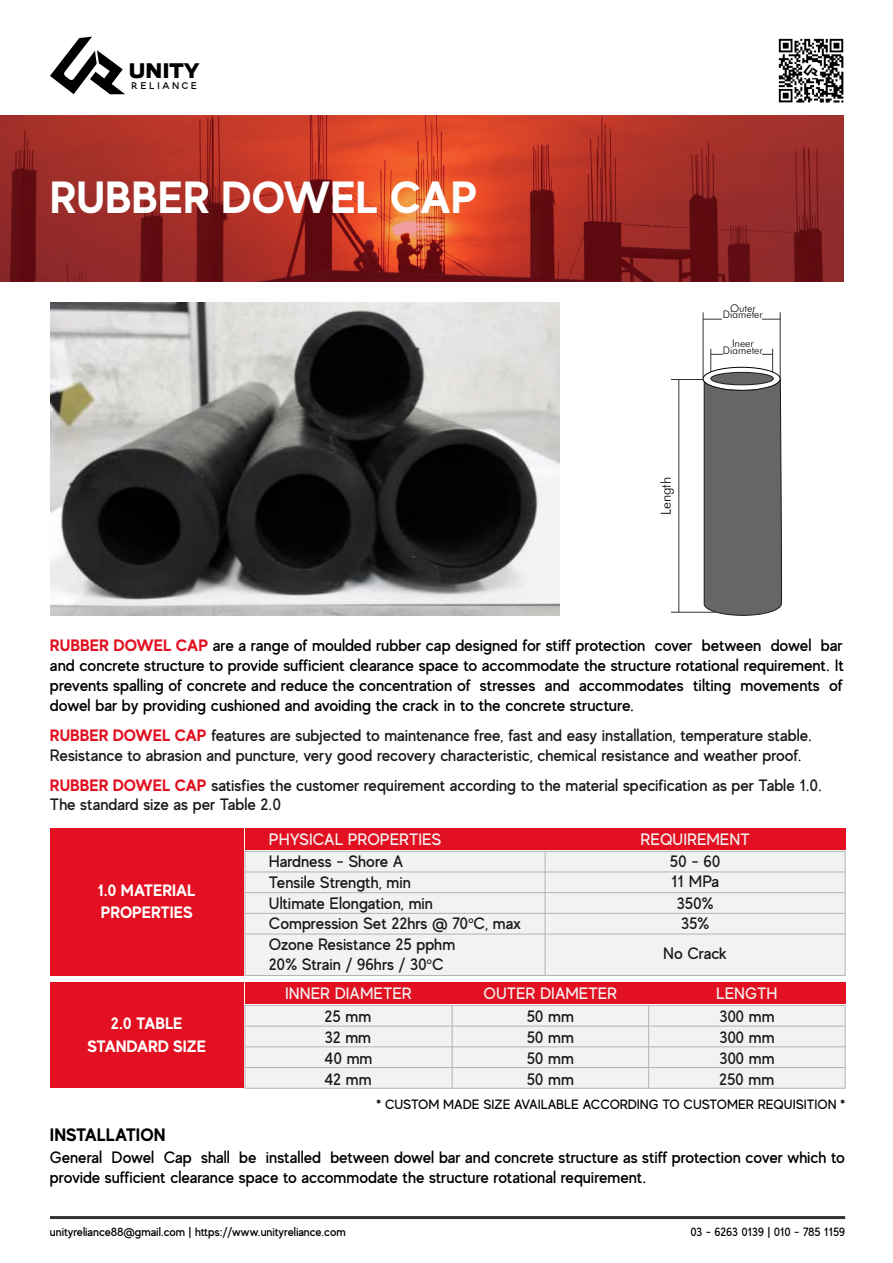
<style>
.page{position:relative;width:893px;height:1263px;background:#fff}
.page>*{position:absolute;margin:0;border:0;box-sizing:border-box;transform-origin:0 0}
.t1{font:700 45px "MADE Evolve Sans";color:#fff}
.t2{font:900 19.95px "Ford Antenna";color:#000}
.t3{font:700 18px "MADE Evolve Sans";color:#000}
.t4{font:17.25px "Blooming Elegant Sans";letter-spacing:.14em;color:#000}
.t5{font:500 16.5px/19.8px "MADE Evolve Sans";letter-spacing:-.005em;color:#000}
.t6{font:500 16.5px/21px "MADE Evolve Sans";letter-spacing:-.005em;color:#1a1a1a}
.t7{font:500 16.5px "MADE Evolve Sans";color:#f2f2f2}
.t8{font:700 16.5px/22.5px "MADE Evolve Sans";color:#fff}
.t9{font:300 13.95px "Futura BT";color:#000}
.t10{font:500 13.5px "MADE Evolve Sans";color:#000}
.t11{font:500 12px "MADE Evolve Sans";letter-spacing:-.005em;color:#000}
.t12{font:500 12px "MADE Evolve Sans";letter-spacing:-.025em;color:#000}
.t13{font:300 10.5px "Futura BT";color:#000}
.s1{font-weight:700;color:#e21020}
</style>
<div class="page">
<hr style="left:50px;top:1216px;width:795px;height:3px;background:#333">
<svg style="left:50px;top:37px;width:75px;height:57px"></svg>
<img style="left:778px;top:38px;width:66px;height:65px">
<svg style="left:0;top:116px;width:844px;height:166px;background:#a63025"></svg>
<img style="left:50px;top:303px;width:510px;height:312px">
<hr style="left:671px;top:612px;width:44px;height:1px;background:#333">
<hr style="left:671px;top:379px;width:32px;height:1px;background:#333">
<hr style="left:678px;top:379px;width:1px;height:233px;background:#333">
<hr style="left:780px;top:312px;width:1px;height:66px;background:#333">
<hr style="left:703px;top:312px;width:1px;height:66px;background:#333">
<svg style="left:762px;top:349px;width:11px;height:23px"></svg>
<svg style="left:710px;top:349px;width:13px;height:23px"></svg>
<svg style="left:762px;top:319px;width:19px;height:1px"></svg>
<svg style="left:703px;top:319px;width:19px;height:1px"></svg>
<div style="left:703px;top:367px;width:78px;height:24px;border:1px solid #000;border-radius:50%"></div>
<div style="left:711px;top:372px;width:62px;height:13px;background:#666;border-radius:50%"></div>
<div style="left:710px;top:372px;width:64px;height:13px;border:1px solid #1a1a1a;border-radius:50%"></div>
<svg style="left:703px;top:380px;width:79px;height:236px;background:#696969"></svg>
<div style="left:245px;top:851px;width:600px;height:125px;background:#f2f2f2;border:1px solid #b3b3b3"></div>
<div style="left:245px;top:828px;width:600px;height:21px;background:#e21020"></div>
<div style="left:50px;top:828px;width:194px;height:147px;background:#e21020"></div>
<hr style="left:545px;top:851px;width:1px;height:124px;background:#b3b3b3">
<hr style="left:245px;top:872px;width:600px;height:1px;background:#b3b3b3">
<hr style="left:245px;top:892px;width:600px;height:1px;background:#b3b3b3">
<hr style="left:245px;top:913px;width:600px;height:1px;background:#b3b3b3">
<hr style="left:245px;top:934px;width:600px;height:1px;background:#b3b3b3">
<div style="left:245px;top:1005px;width:600px;height:83px;background:#f2f2f2;border:1px solid #b3b3b3"></div>
<div style="left:245px;top:982px;width:600px;height:22px;background:#e21020"></div>
<div style="left:50px;top:982px;width:194px;height:106px;background:#e21020"></div>
<hr style="left:452px;top:1005px;width:1px;height:83px;background:#b3b3b3">
<hr style="left:648px;top:1005px;width:1px;height:83px;background:#b3b3b3">
<hr style="left:245px;top:1026px;width:600px;height:1px;background:#b3b3b3">
<hr style="left:245px;top:1046px;width:600px;height:1px;background:#b3b3b3">
<hr style="left:245px;top:1067px;width:600px;height:1px;background:#b3b3b3">
<p class="t2" style="left:129px;top:52px;width:72px">UNITY</p>
<p class="t4" style="left:132px;top:73px;width:67px">RELIANCE</p>
<h1 class="t1" style="left:50px;top:168px;width:429px">RUBBER DOWEL CAP</h1>
<p class="t9" style="left:657px;top:515px;width:39px;rotate:-90deg">Length</p>
<p class="t13" style="left:730px;top:301px;width:27px">Outer</p>
<p class="t13" style="left:723px;top:308px;width:41px">Diameter</p>
<p class="t13" style="left:732px;top:337px;width:23px">Ineer</p>
<p class="t13" style="left:723px;top:343px;width:41px">Diameter</p>
<p class="t5" style="left:50px;top:635px;width:795px;text-align:justify"><span class="s1">RUBBER DOWEL CAP</span> are a range of moulded rubber cap designed for stiff protection cover between dowel bar and concrete structure to provide sufficient clearance space to accommodate the structure rotational requirement. It prevents spalling of concrete and reduce the concentration of stresses and accommodates tilting movements of dowel bar by providing cushioned and avoiding the crack in to the concrete structure.</p>
<p class="t6" style="left:50px;top:725px;width:763px;line-height:19.8px"><span class="s1">RUBBER DOWEL CAP</span> features are subjected to maintenance free, fast and easy installation, temperature stable.<br>Resistance to abrasion and puncture, very good recovery characteristic, chemical resistance and weather proof.</p>
<p class="t6" style="left:50px;top:774px;width:773px;line-height:19.8px"><span class="s1">RUBBER DOWEL CAP</span> satisfies the customer requirement according to the material specification as per Table 1.0.<br>The standard size as per Table 2.0</p>
<p class="t8" style="left:98px;top:878px;width:99px">1.0 MATERIAL<br>PROPERTIES</p>
<p class="t8" style="left:88px;top:1012px;width:120px;text-align:center">2.0 TABLE<br>STANDARD SIZE</p>
<p class="t3" style="left:50px;top:1123px;width:117px">INSTALLATION</p>
<p class="t7" style="left:269px;top:829px;width:174px">PHYSICAL PROPERTIES</p>
<p class="t6" style="left:269px;top:851px;width:166px">Hardness - Shore A<br>Tensile Strength, min<br>Ultimate Elongation, min</p>
<p class="t6" style="left:269px;top:913px;width:254px;line-height:20.4px">Compression Set 22hrs @ 70<sup>o</sup>C, max<br>Ozone Resistance 25 pphm<br>20% Strain / 96hrs / 30<sup>o</sup>C</p>
<p class="t7" style="left:641px;top:829px;width:111px">REQUIREMENT</p>
<p class="t6" style="left:670px;top:851px;width:52px;line-height:19.5px">50 - 60<br>11 MPa</p>
<p class="t6" style="left:677px;top:893px;width:39px;line-height:19.8px">350%<br>35%</p>
<p class="t6" style="left:663px;top:942px;width:65px">No Crack</p>
<p class="t7" style="left:285px;top:983px;width:128px">INNER DIAMETER</p>
<p class="t7" style="left:483px;top:983px;width:135px">OUTER DIAMETER</p>
<p class="t7" style="left:716px;top:983px;width:63px">LENGTH</p>
<p class="t6" style="left:325px;top:1005px;width:50px;text-align:justify">25 mm 32 mm 40 mm 42 mm</p>
<p class="t6" style="left:527px;top:1005px;width:49px;text-align:justify">50 mm 50 mm 50 mm 50 mm</p>
<p class="t6" style="left:719px;top:1005px;width:57px;text-align:justify">300 mm 300 mm 300 mm 250 mm</p>
<p class="t10" style="left:377px;top:1096px;width:470px">* CUSTOM MADE SIZE AVAILABLE ACCORDING TO CUSTOMER REQUISITION *</p>
<p class="t5" style="left:50px;top:1147px;width:796px">General Dowel Cap shall be installed between dowel bar and concrete structure as stiff protection cover which to provide sufficient clearance space to accommodate the structure rotational requirement.</p>
<p class="t11" style="left:50px;top:1224px;width:297px">unityreliance88@gmail.com | https://www.unityreliance.com</p>
<p class="t12" style="left:690px;top:1224px;width:156px">03 - 6263 0139 | 010 - 785 1159</p>
</div>
